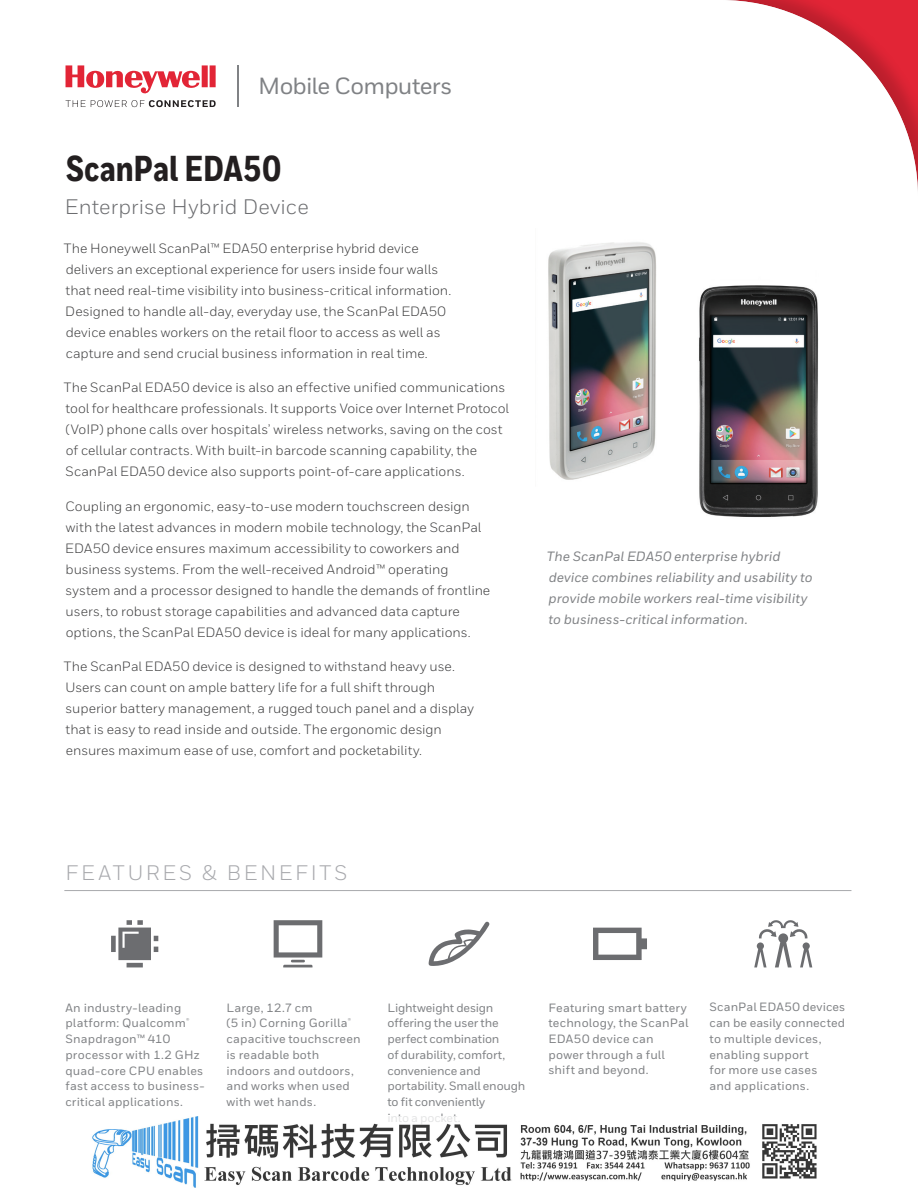
<style>
.page{position:relative;width:918px;height:1188px;background:#fff}
.page>*{position:absolute;margin:0;border:0;box-sizing:border-box;transform-origin:0 0}
.Datasheet__Title_1{font:800 36px "Honeywell Cond";letter-spacing:-.005em;color:#231f20}
.Connected_Logotype{font:500 23.4px "Honeywell Sans";letter-spacing:-.03em;color:#808285}
.Datasheet__Title_2_1{font:21px "Honeywell Sans";letter-spacing:.01em;color:#6c6d70}
.Datasheet__Sidebar_H{font:21px "Honeywell Sans";letter-spacing:.13em;color:#a8a9ad}
.Body__9_14_pt{font:13.5px/21px "Honeywell Sans";color:#3e3e3f}
.Product_Caption{font:italic 500 13.5px/21px "Honeywell Sans";color:#808285}
.Datasheet__Sidebar_B{font:500 12px/15.8px "Honeywell Sans";letter-spacing:.01em;color:#808285}
.Datasheet__Sidebar_B-2{font:500 12px/15.8px "Honeywell Sans";letter-spacing:-.015em;color:#808285}
</style>
<div class="page">
<img style="left:699px;top:285px;width:120px;height:233px">
<img style="left:548px;top:242px;width:108px;height:238px">
<hr style="left:64px;top:890px;width:787px;height:1px;background:#a8a9ad">
<svg style="left:111px;top:920px;width:47px;height:47px"></svg>
<svg style="left:274px;top:920px;width:48px;height:47px"></svg>
<svg style="left:429px;top:921px;width:61px;height:45px"></svg>
<svg style="left:593px;top:928px;width:54px;height:32px"></svg>
<svg style="left:754px;top:920px;width:58px;height:47px"></svg>
<svg style="left:66px;top:65px;width:150px;height:29px"></svg>
<svg style="left:66px;top:100px;width:150px;height:7px"></svg>
<hr style="left:237px;top:65px;width:2px;height:42px;background:#808285">
<img style="left:92px;top:1116px;width:725px;height:72px">
<p class="Connected_Logotype" style="left:258px;top:72px;width:196px">Mobile Computers</p>
<p class="Datasheet__Title_1" style="left:67px;top:147px;width:216px">ScanPal EDA50</p>
<p class="Datasheet__Title_2_1" style="left:65px;top:194px;width:245px">Enterprise Hybrid Device</p>
<p class="Body__9_14_pt" style="left:64px;top:237px;width:389px">The Honeywell ScanPal™ EDA50 enterprise hybrid device delivers an exceptional experience for users inside four walls that need real-time visibility into business-critical information.<br>Designed to handle all-day, everyday use, the ScanPal EDA50 device enables workers on the retail floor to access as well as capture and send crucial business information in real time.</p>
<p class="Body__9_14_pt" style="left:64px;top:377px;width:447px">The ScanPal EDA50 device is also an effective unified communications tool for healthcare professionals. It supports Voice over Internet Protocol (VoIP) phone calls over hospitals’ wireless networks, saving on the cost of cellular contracts. With built-in barcode scanning capability, the ScanPal EDA50 device also supports point-of-care applications.</p>
<p class="Body__9_14_pt" style="left:65px;top:495px;width:426px">Coupling an ergonomic, easy-to-use modern touchscreen design with the latest advances in modern mobile technology, the ScanPal EDA50 device ensures maximum accessibility to coworkers and business systems. From the well-received Android™ operating system and a processor designed to handle the demands of frontline users, to robust storage capabilities and advanced data capture options, the ScanPal EDA50 device is ideal for many applications.</p>
<p class="Body__9_14_pt" style="left:64px;top:656px;width:411px">The ScanPal EDA50 device is designed to withstand heavy use.<br>Users can count on ample battery life for a full shift through superior battery management, a rugged touch panel and a display that is easy to read inside and outside. The ergonomic design ensures maximum ease of use, comfort and pocketability.</p>
<p class="Product_Caption" style="left:547px;top:546px;width:267px">The ScanPal EDA50 enterprise hybrid device combines reliability and usability to provide mobile workers real-time visibility to business-critical information.</p>
<p class="Datasheet__Sidebar_H" style="left:65px;top:860px;width:284px">FEATURES &amp; BENEFITS</p>
<p class="Datasheet__Sidebar_B" style="left:65px;top:1000px;width:141px">An industry-leading platform: Qualcomm<sup>®<br></sup>Snapdragon™ 410 processor with 1.2 GHz quad-core CPU enables fast access to business&shy;critical applications.</p>
<p class="Datasheet__Sidebar_B" style="left:226px;top:1000px;width:136px">Large, 12.7 cm<br>(5 in) Corning Gorilla<sup>® </sup>capacitive touchscreen is readable both indoors and outdoors, and works when used with wet hands.</p>
<p class="Datasheet__Sidebar_B-2" style="left:387px;top:1000px;width:139px">Lightweight design offering the user the perfect combination<br>of durability, comfort, convenience and portability. Small enough to fit conveniently<br>into a pocket.</p>
<p class="Datasheet__Sidebar_B" style="left:548px;top:1000px;width:141px">Featuring smart battery technology, the ScanPal<br>EDA50 device can power through a full shift and beyond.</p>
<p class="Datasheet__Sidebar_B" style="left:710px;top:1000px;width:137px">ScanPal EDA50 devices can be easily connected to multiple devices, enabling support<br>for more use cases<br>and applications.</p>
</div>
